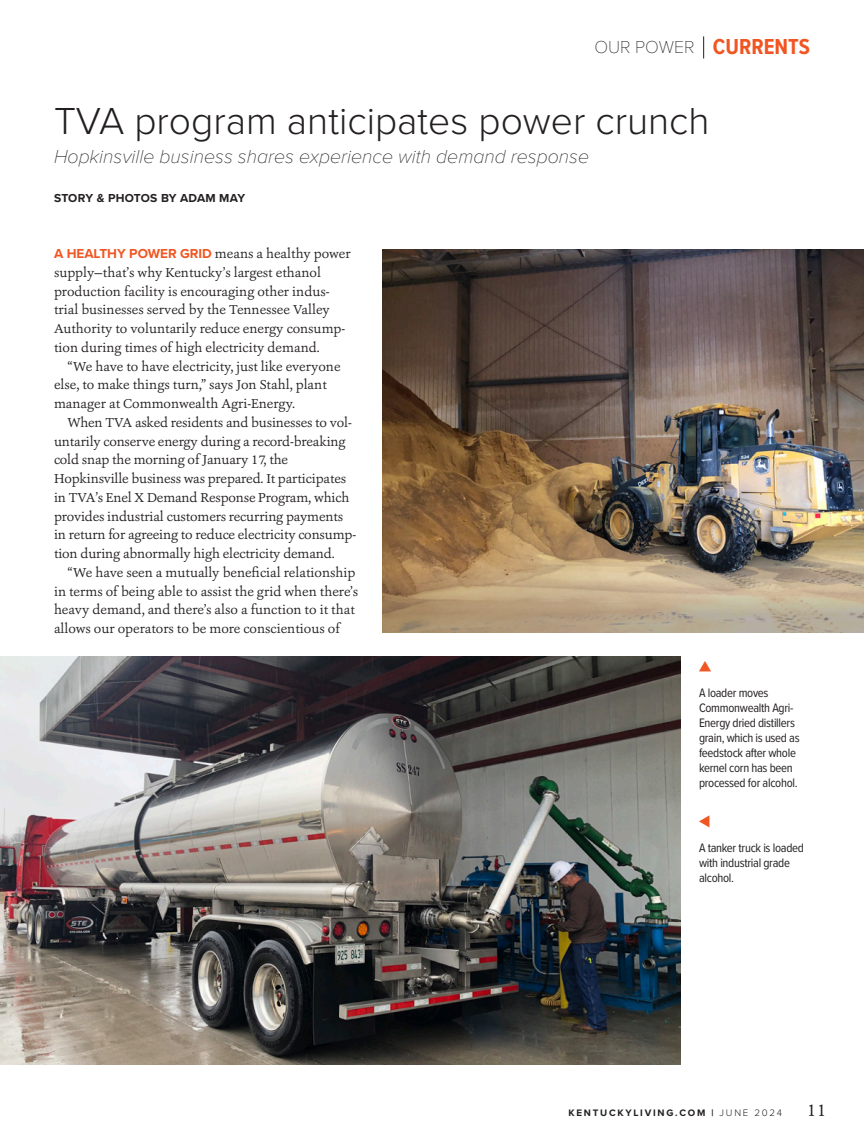
<style>
.page{position:relative;width:864px;height:1134px;background:#fff}
.page>*{position:absolute;margin:0;border:0;box-sizing:border-box;transform-origin:0 0}
.HEADLINE_OurPow_OurPeop_CutCost_SmtHth{font:300 39px "Proxima Nova";color:#231f20}
.Column_-_Deck{font:italic 100 19.5px "Proxima Nova";color:#231f20}
.Caption_ARROW{font:19.5px "Proxima Nova";color:#f15622}
.t1{font:100 18px "Proxima Nova T";color:#231f20}
.t2{font:18px "Ashbury";color:#231f20}
.BODY_Serif_-_IN{font:13.5px/18.8px "Ashbury";letter-spacing:-.01em;color:#231f20}
.BODY_Serif_-_NOIN{font:13.5px/18.8px "Ashbury";color:#231f20}
.Photo_CAPTION{font:12.75px/15px "Proxima Nova Cond";letter-spacing:-.02em;color:#231f20}
.Byline-new{font:700 12px "Proxima Nova";letter-spacing:.015em;color:#231f20}
.t3{font:700 9.75px "Proxima Nova";letter-spacing:.18em;color:#231f20}
.s1{font-family:"Proxima Nova Cond";font-weight:700;font-size:22.5px;color:#f15622}
.s2{font-family:"Proxima Nova";font-weight:700;color:#f15622}
.s3{font-weight:300}
</style>
<div class="page">
<svg style="left:703px;top:36px;width:1px;height:23px"></svg>
<img style="left:382px;top:249px;width:482px;height:309px">
<img style="left:0;top:657px;width:681px;height:407px">
<svg style="left:382px;top:558px;width:482px;height:75px;background:#b5a082"></svg>
<p class="t1" style="left:594px;top:33px;width:217px">OUR POWER <span class="s1">CURRENTS</span></p>
<p class="HEADLINE_OurPow_OurPeop_CutCost_SmtHth" style="left:54px;top:92px;width:657px">TVA program anticipates power crunch</p>
<p class="Column_-_Deck" style="left:54px;top:142px;width:537px">Hopkinsville business shares experience with demand response</p>
<p class="Byline-new" style="left:54px;top:189px;width:193px">STORY &amp; PHOTOS BY ADAM MAY</p>
<p class="BODY_Serif_-_NOIN" style="left:54px;top:244px;width:298px"><span class="s2">A HEALTHY POWER GRID</span> means a healthy power supply—that’s why Kentucky’s largest ethanol production facility is encouraging other indus&shy;trial businesses served by the Tennessee Valley Authority to voluntarily reduce energy consump&shy;tion during times of high electricity demand.</p>
<p class="BODY_Serif_-_IN" style="left:54px;top:357px;width:288px;text-indent:14px">“We have to have electricity, just like everyone else, to make things turn,” says Jon Stahl, plant manager at Commonwealth Agri-Energy.</p>
<p class="BODY_Serif_-_IN" style="left:54px;top:413px;width:304px;text-indent:14px">When TVA asked residents and businesses to vol&shy;untarily conserve energy during a record-breaking cold snap the morning of January 17, the Hopkinsville business was prepared. It participates in TVA’s Enel X Demand Response Program, which provides industrial customers recurring payments in return for agreeing to reduce electricity consump&shy;tion during abnormally high electricity demand.</p>
<p class="BODY_Serif_-_IN" style="left:54px;top:563px;width:306px;text-indent:14px">“We have seen a mutually beneficial relationship in terms of being able to assist the grid when there’s heavy demand, and there’s also a function to it that allows our operators to be more conscientious of</p>
<p class="Caption_ARROW" style="left:699px;top:651px;width:14px">▲</p>
<p class="Photo_CAPTION" style="left:699px;top:685px;width:102px">A loader moves<br>Commonwealth Agri-<br>Energy dried distillers grain, which is used as feedstock after whole kernel corn has been processed for alcohol.</p>
<p class="Caption_ARROW" style="left:699px;top:806px;width:13px">⊳</p>
<p class="Photo_CAPTION" style="left:699px;top:840px;width:106px">A tanker truck is loaded with industrial grade alcohol.</p>
<p class="t3" style="left:569px;top:1106px;width:215px">KENTUCKYLIVING.COM | <span class="s3">JUNE 2024</span></p>
<h3 class="t2" style="left:807px;top:1099px;width:21px">11</h3>
</div>
